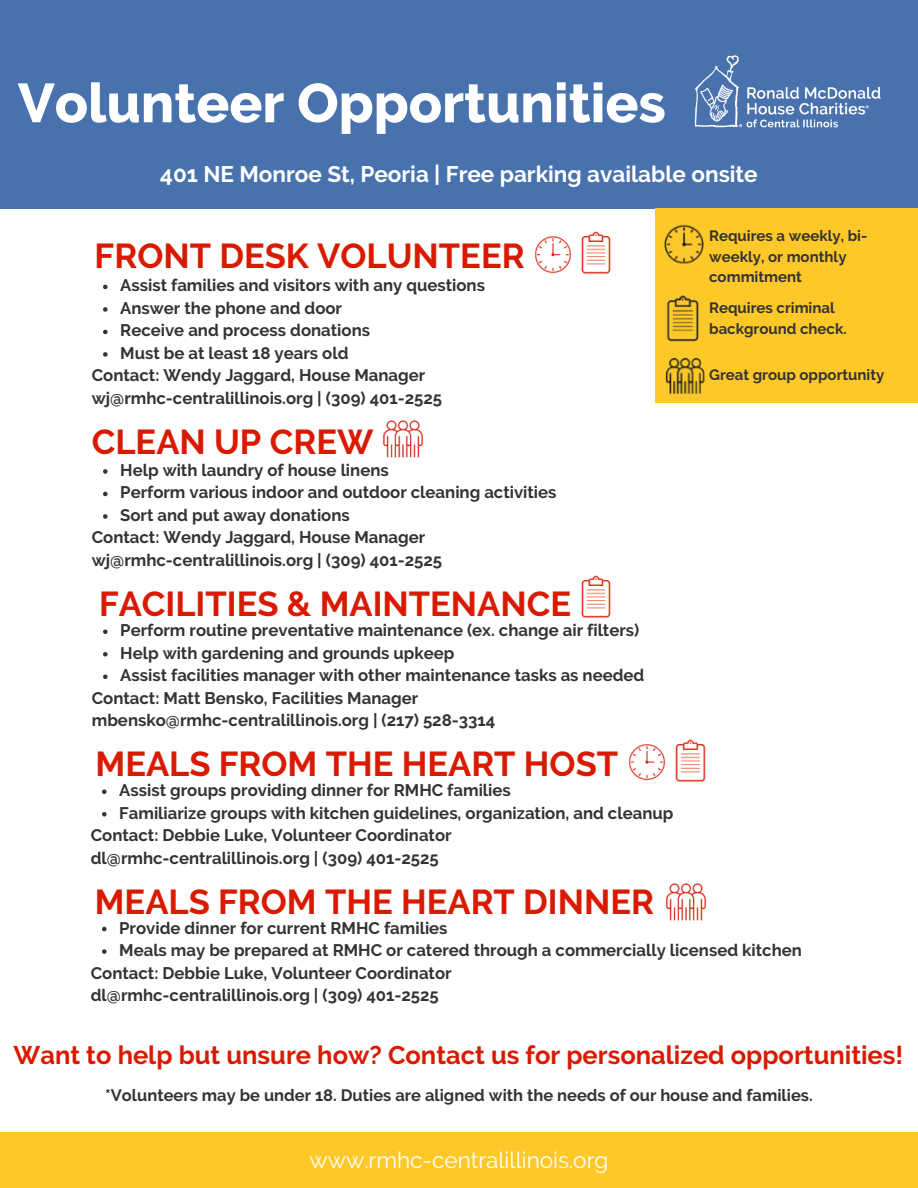
<style>
.page{position:relative;width:918px;height:1188px;background:#fff}
.page>*{position:absolute;margin:0;border:0;box-sizing:border-box;transform-origin:0 0}
.t1{font:800 54.75px "Raleway";color:#fff}
.t2{font:700 34.5px "Raleway";color:#da1a00}
.t3{font:700 25.5px "Raleway";color:#da1a00}
.t4{font:700 22.5px "Raleway";color:#fff}
.t5{font:22.5px "Raleway";color:#fff}
.t6{font:700 16.8px/22.5px "Raleway";color:#333}
.t7{font:700 16.5px "Raleway";color:#333}
.t8{font:700 15px/20.5px "Raleway";color:#333}
</style>
<div class="page">
<div style="left:0;top:0;width:918px;height:209px;background:#4872ae"></div>
<img style="left:694px;top:55px;width:187px;height:73px">
<div style="left:0;top:1132px;width:918px;height:56px;background:#ffc829"></div>
<svg style="left:103px;top:469px;width:5px;height:5px"></svg>
<svg style="left:103px;top:492px;width:5px;height:4px"></svg>
<svg style="left:103px;top:514px;width:5px;height:5px"></svg>
<img style="left:665px;top:883px;width:41px;height:38px">
<img style="left:382px;top:420px;width:41px;height:38px">
<img style="left:581px;top:575px;width:30px;height:43px">
<img style="left:629px;top:744px;width:37px;height:37px">
<img style="left:675px;top:739px;width:31px;height:43px">
<img style="left:535px;top:236px;width:37px;height:38px">
<img style="left:581px;top:231px;width:30px;height:43px">
<svg style="left:103px;top:285px;width:5px;height:4px"></svg>
<svg style="left:103px;top:307px;width:5px;height:5px"></svg>
<svg style="left:103px;top:330px;width:5px;height:4px"></svg>
<svg style="left:103px;top:352px;width:5px;height:5px"></svg>
<svg style="left:103px;top:630px;width:5px;height:4px"></svg>
<svg style="left:103px;top:652px;width:5px;height:5px"></svg>
<svg style="left:103px;top:675px;width:5px;height:4px"></svg>
<svg style="left:102px;top:790px;width:5px;height:4px"></svg>
<svg style="left:102px;top:812px;width:5px;height:5px"></svg>
<svg style="left:102px;top:927px;width:5px;height:4px"></svg>
<svg style="left:102px;top:949px;width:5px;height:5px"></svg>
<div style="left:655px;top:209px;width:263px;height:194px;background:#ffc829"></div>
<img style="left:665px;top:357px;width:40px;height:37px">
<img style="left:666px;top:295px;width:33px;height:47px">
<img style="left:664px;top:224px;width:40px;height:40px">
<p class="t1" style="left:18px;top:71px;width:649px">Volunteer Opportunities</p>
<h2 class="t4" style="left:160px;top:160px;width:599px">401 NE Monroe St, Peoria | Free parking available onsite</h2>
<p class="t2" style="left:95px;top:236px;width:432px">FRONT DESK VOLUNTEER</p>
<p class="t6" style="left:120px;top:274px;width:366px">Assist families and visitors with any questions</p>
<p class="t6" style="left:120px;top:297px;width:223px">Answer the phone and door</p>
<p class="t6" style="left:120px;top:319px;width:251px">Receive and process donations</p>
<h6 class="t6" style="left:120px;top:342px;width:230px">Must be at least 18 years old</h6>
<p class="t6" style="left:92px;top:364px;width:352px">Contact: Wendy Jaggard, House Manager wj@rmhc-centralillinois.org | (309) 401-2525</p>
<h4 class="t2" style="left:92px;top:422px;width:283px">CLEAN UP CREW</h4>
<h2 class="t6" style="left:120px;top:459px;width:270px">Help with laundry of house linens</h2>
<p class="t6" style="left:120px;top:481px;width:438px">Perform various indoor and outdoor cleaning activities</p>
<p class="t6" style="left:120px;top:504px;width:231px">Sort and put away donations</p>
<p class="t6" style="left:92px;top:526px;width:352px">Contact: Wendy Jaggard, House Manager wj@rmhc-centralillinois.org | (309) 401-2525</p>
<p class="t2" style="left:99px;top:584px;width:474px">FACILITIES &amp; MAINTENANCE</p>
<p class="t6" style="left:120px;top:619px;width:521px">Perform routine preventative maintenance (ex. change air filters)</p>
<p class="t6" style="left:120px;top:642px;width:336px">Help with gardening and grounds upkeep</p>
<p class="t6" style="left:120px;top:664px;width:526px">Assist facilities manager with other maintenance tasks as needed</p>
<h6 class="t6" style="left:92px;top:687px;width:405px">Contact: Matt Bensko, Facilities Manager mbensko@rmhc-centralillinois.org | (217) 528-3314</h6>
<p class="t2" style="left:96px;top:744px;width:524px">MEALS FROM THE HEART HOST</p>
<p class="t6" style="left:119px;top:779px;width:393px">Assist groups providing dinner for RMHC families</p>
<p class="t6" style="left:119px;top:802px;width:556px">Familiarize groups with kitchen guidelines, organization, and cleanup</p>
<h2 class="t6" style="left:91px;top:824px;width:362px">Contact: Debbie Luke, Volunteer Coordinator dl@rmhc-centralillinois.org | (309) 401-2525</h2>
<h2 class="t2" style="left:95px;top:881px;width:561px">MEALS FROM THE HEART DINNER</h2>
<h3 class="t8" style="left:709px;top:226px;width:160px">Requires a weekly, bi&shy;weekly, or monthly commitment</h3>
<h6 class="t8" style="left:709px;top:298px;width:139px">Requires criminal background check.</h6>
<h5 class="t8" style="left:709px;top:365px;width:177px">Great group opportunity</h5>
<p class="t6" style="left:119px;top:916px;width:330px">Provide dinner for current RMHC families</p>
<p class="t6" style="left:119px;top:939px;width:684px">Meals may be prepared at RMHC or catered through a commercially licensed kitchen</p>
<h6 class="t6" style="left:91px;top:961px;width:362px">Contact: Debbie Luke, Volunteer Coordinator dl@rmhc-centralillinois.org | (309) 401-2525</h6>
<p class="t3" style="left:14px;top:1040px;width:891px">Want to help but unsure how? Contact us for personalized opportunities!</p>
<h2 class="t7" style="left:105px;top:1085px;width:709px">*Volunteers may be under 18. Duties are aligned with the needs of our house and families.</h2>
<h1 class="t5" style="left:309px;top:1147px;width:301px">www.rmhc-centralillinois.org</h1>
</div>
